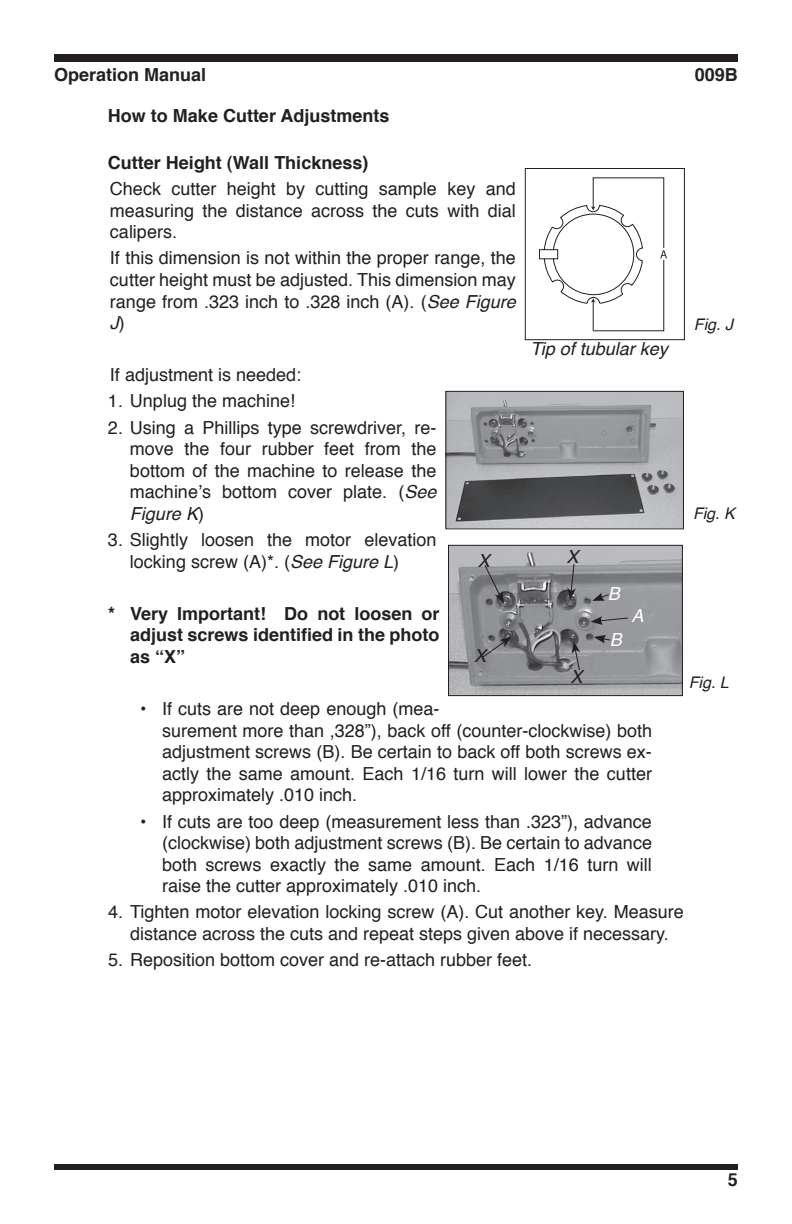
<style>
.page{position:relative;width:792px;height:1224px;background:#fff}
.page>*{position:absolute;margin:0;border:0;box-sizing:border-box;transform-origin:0 0}
.t1{font:18px/21.6px "Helvetica";color:#231f20;text-align:justify}
.t2{font:700 18px/21.6px "Helvetica";color:#231f20;text-align:justify}
.t3{font:italic 18px "Helvetica";color:#231f20}
.t4{font:italic 18px "Helvetica";color:#fff}
.t5{font:italic 16px "Helvetica";color:#231f20}
.s1{font-style:italic}
</style>
<div class="page">
<div style="left:54px;top:54px;width:684px;height:8px;background:#231f20"></div>
<div style="left:54px;top:1164px;width:684px;height:6px;background:#231f20"></div>
<svg style="left:539px;top:178px;width:128px;height:153px"></svg>
<div style="left:525px;top:168px;width:160px;height:172px;border:1px solid #231f20"></div>
<img style="left:447px;top:393px;width:235px;height:134px">
<div style="left:445px;top:391px;width:239px;height:138px;border:1px solid #231f20"></div>
<img style="left:450px;top:547px;width:231px;height:147px">
<div style="left:448px;top:545px;width:235px;height:151px;border:1px solid #231f20"></div>
<svg style="left:567px;top:563px;width:9px;height:37px"></svg>
<svg style="left:572px;top:641px;width:8px;height:29px"></svg>
<svg style="left:592px;top:593px;width:17px;height:8px"></svg>
<svg style="left:594px;top:635px;width:17px;height:8px"></svg>
<svg style="left:591px;top:616px;width:38px;height:9px"></svg>
<svg style="left:484px;top:564px;width:20px;height:40px"></svg>
<svg style="left:483px;top:637px;width:29px;height:21px"></svg>
<p class="t2" style="left:54px;top:64px;width:154px">Operation Manual</p>
<p class="t2" style="left:695px;top:64px;width:45px">009B</p>
<p class="t2" style="left:108px;top:105px;width:283px">How to Make Cutter Adjustments</p>
<p class="t2" style="left:108px;top:152px;width:262px">Cutter Height (Wall Thickness)</p>
<p class="t1" style="left:110px;top:179px;width:407px">Check cutter height by cutting sample key and measuring the distance across the cuts with dial calipers.</p>
<p class="t1" style="left:110px;top:248px;width:407px">If this dimension is not within the proper range, the cutter height must be adjusted. This dimension may range from .323 inch to .328 inch (A). (<span class="s1">See Figure J</span>)</p>
<p class="t1" style="left:110px;top:365px;width:193px">If adjustment is needed:</p>
<p class="t1" style="left:108px;top:391px;width:189px">1. Unplug the machine!</p>
<p class="t1" style="left:130px;top:417px;width:308px;text-indent:-22px">2. Using a Phillips type screwdriver, re&shy;move the four rubber feet from the bottom of the machine to release the machine’s bottom cover plate. (<span class="s1">See Figure K</span>)</p>
<p class="t1" style="left:130px;top:529px;width:308px;text-indent:-22px">3. Slightly loosen the motor elevation locking screw (A)*. (<span class="s1">See Figure L</span>)</p>
<p class="t2" style="left:130px;top:603px;width:311px;text-indent:-22px">* Very Important! Do not loosen or adjust screws identified in the photo as “X”</p>
<p class="t1" style="left:162px;top:699px;width:492px;text-align:left;text-indent:-22px">• If cuts are not deep enough (mea-<br>surement more than ,328”), back off (counter-clockwise) both adjustment screws (B). Be certain to back off both screws ex&shy;actly the same amount. Each 1/16 turn will lower the cutter approximately .010 inch.</p>
<p class="t1" style="left:162px;top:811px;width:491px;text-indent:-22px">• If cuts are too deep (measurement less than .323”), advance (clockwise) both adjustment screws (B). Be certain to advance both screws exactly the same amount. Each 1/16 turn will raise the cutter approximately .010 inch.</p>
<p class="t1" style="left:108px;top:902px;width:577px;text-align:center">4. Tighten motor elevation locking screw (A). Cut another key. Measure distance across the cuts and repeat steps given above if necessary.</p>
<p class="t1" style="left:108px;top:949px;width:426px">5. Reposition bottom cover and re-attach rubber feet.</p>
<p class="t5" style="left:694px;top:311px;width:41px">Fig. J</p>
<p class="t3" style="left:531px;top:334px;width:139px">Tip of tubular key</p>
<p class="t5" style="left:693px;top:501px;width:43px">Fig. K</p>
<p class="t3" style="left:567px;top:543px;width:14px">X</p>
<p class="t3" style="left:478px;top:546px;width:14px">X</p>
<p class="t4" style="left:608px;top:579px;width:14px">B</p>
<p class="t4" style="left:631px;top:602px;width:14px">A</p>
<p class="t4" style="left:610px;top:626px;width:14px">B</p>
<p class="t3" style="left:474px;top:642px;width:14px">X</p>
<p class="t3" style="left:571px;top:663px;width:14px">X</p>
<p class="t5" style="left:689px;top:669px;width:42px">Fig. L</p>
<p class="t2" style="left:728px;top:1169px;width:12px">5</p>
</div>
